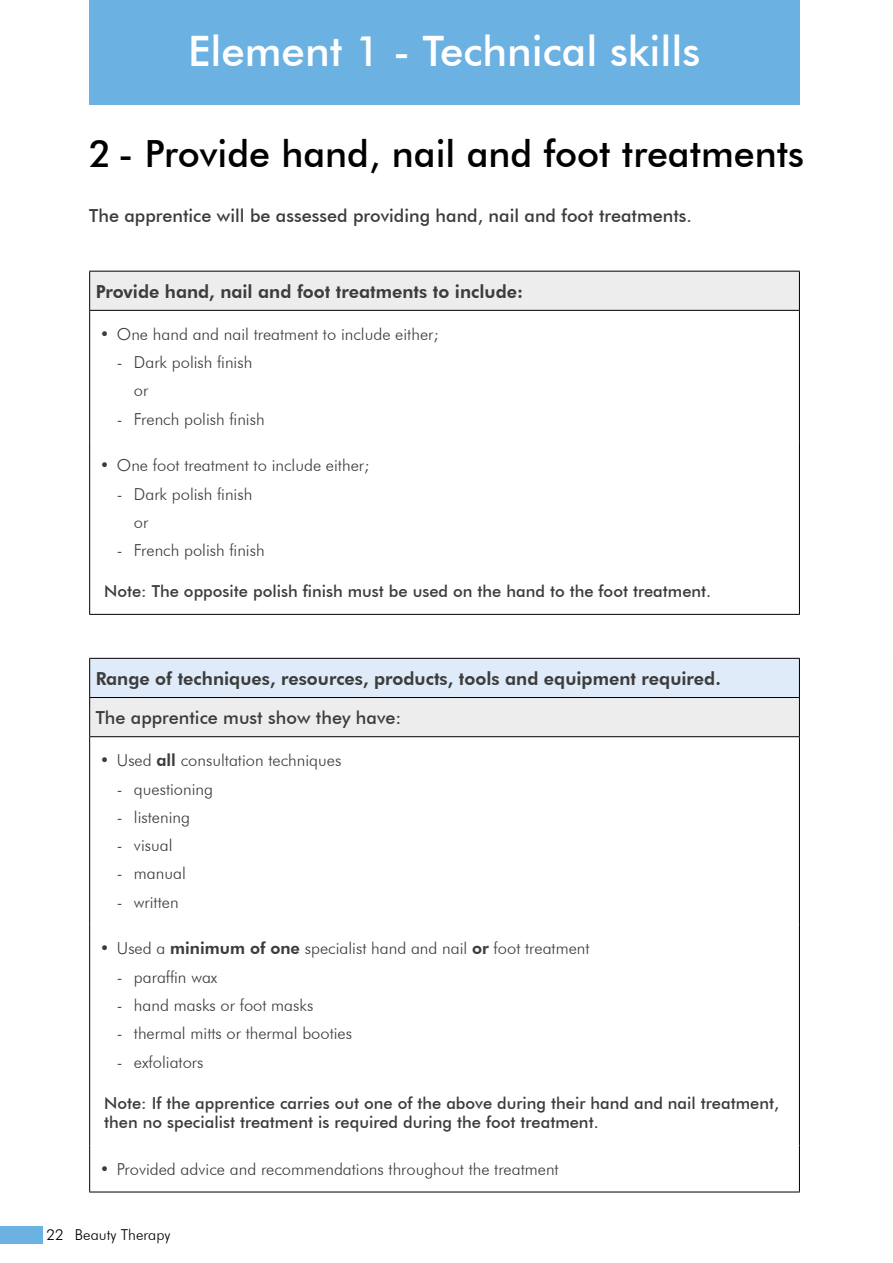
<style>
.page{position:relative;width:893px;height:1263px;background:#fff}
.page>*{position:absolute;margin:0;border:0;box-sizing:border-box;transform-origin:0 0}
.t1{font:500 42px "Futura BT";color:#fff}
.t2{font:500 37.5px "Futura BT";color:#000}
.t3{font:800 18px "Futura BT";color:#3c3c3b}
.t4{font:500 18px "Futura BT";color:#3c3c3b}
.t5{font:300 16.5px/28.3px "Futura BT";color:#3c3c3b}
.t6{font:500 16.5px/19.8px "Futura BT";color:#3c3c3b}
.t7{font:300 15px "Futura BT";color:#000}
.s1{font-weight:800}
</style>
<div class="page">
<div style="left:0;top:1227px;width:43px;height:17px;background:#6bb1e2"></div>
<div style="left:89px;top:0;width:710px;height:104px;background:#6bb1e2"></div>
<div style="left:90px;top:271px;width:709px;height:39px;background:#ededed"></div>
<svg style="left:90px;top:311px;width:709px;height:303px"></svg>
<hr style="left:89px;top:311px;width:1px;height:131px;background:#000">
<hr style="left:799px;top:311px;width:1px;height:131px;background:#000">
<hr style="left:89px;top:442px;width:1px;height:172px;background:#000">
<hr style="left:799px;top:442px;width:1px;height:172px;background:#000">
<hr style="left:89px;top:271px;width:711px;height:1px;background:#000">
<hr style="left:89px;top:271px;width:1px;height:39px;background:#000">
<hr style="left:799px;top:271px;width:1px;height:39px;background:#000">
<hr style="left:89px;top:310px;width:711px;height:1px;background:#000">
<hr style="left:89px;top:614px;width:711px;height:1px;background:#000">
<div style="left:90px;top:658px;width:709px;height:39px;background:#dfebf9"></div>
<div style="left:90px;top:697px;width:709px;height:40px;background:#ededed"></div>
<svg style="left:90px;top:737px;width:709px;height:454px"></svg>
<hr style="left:89px;top:1191px;width:711px;height:1px;background:#000">
<hr style="left:89px;top:697px;width:711px;height:1px;background:#000">
<hr style="left:89px;top:698px;width:1px;height:38px;background:#000">
<hr style="left:799px;top:698px;width:1px;height:38px;background:#000">
<hr style="left:89px;top:736px;width:711px;height:1px;background:#000">
<hr style="left:89px;top:737px;width:1px;height:188px;background:#000">
<hr style="left:799px;top:737px;width:1px;height:188px;background:#000">
<hr style="left:89px;top:925px;width:1px;height:220px;background:#000">
<hr style="left:799px;top:925px;width:1px;height:220px;background:#000">
<hr style="left:89px;top:1145px;width:1px;height:46px;background:#000">
<hr style="left:799px;top:1145px;width:1px;height:46px;background:#000">
<hr style="left:89px;top:658px;width:711px;height:1px;background:#000">
<hr style="left:89px;top:659px;width:1px;height:38px;background:#000">
<hr style="left:799px;top:659px;width:1px;height:38px;background:#000">
<h1 class="t1" style="left:188px;top:25px;width:514px">Element 1 - Technical skills</h1>
<h2 class="t2" style="left:89px;top:131px;width:716px">2 - Provide hand, nail and foot treatments</h2>
<p class="t4" style="left:89px;top:205px;width:604px">The apprentice will be assessed providing hand, nail and foot treatments.</p>
<p class="t3" style="left:96px;top:280px;width:429px">Provide hand, nail and foot treatments to include:</p>
<p class="t5" style="left:100px;top:320px;width:340px">• One hand and nail treatment to include either;</p>
<p class="t5" style="left:134px;top:348px;width:120px;text-indent:-17px">- Dark polish finish or</p>
<p class="t5" style="left:117px;top:405px;width:149px">- French polish finish</p>
<p class="t5" style="left:100px;top:451px;width:271px">• One foot treatment to include either;</p>
<p class="t5" style="left:134px;top:479px;width:120px;text-indent:-17px">- Dark polish finish or</p>
<p class="t5" style="left:117px;top:536px;width:149px">- French polish finish</p>
<p class="t6" style="left:104px;top:581px;width:608px">Note: The opposite polish finish must be used on the hand to the foot treatment.</p>
<p class="t3" style="left:96px;top:667px;width:627px">Range of techniques, resources, products, tools and equipment required.</p>
<p class="t4" style="left:96px;top:707px;width:307px">The apprentice must show they have:</p>
<p class="t5" style="left:100px;top:746px;width:243px">• Used <span class="s1">all</span> consultation techniques</p>
<p class="t5" style="left:117px;top:774px;width:98px">- questioning</p>
<p class="t5" style="left:117px;top:803px;width:75px">- listening</p>
<p class="t5" style="left:117px;top:831px;width:57px">- visual</p>
<p class="t5" style="left:117px;top:859px;width:70px">- manual</p>
<p class="t5" style="left:117px;top:887px;width:63px">- written</p>
<p class="t5" style="left:100px;top:934px;width:491px">• Used a <span class="s1">minimum of one</span> specialist hand and nail <span class="s1">or</span> foot treatment</p>
<p class="t5" style="left:117px;top:962px;width:102px">- paraffin wax</p>
<p class="t5" style="left:117px;top:991px;width:198px">- hand masks or foot masks</p>
<p class="t5" style="left:117px;top:1019px;width:237px">- thermal mitts or thermal booties</p>
<p class="t5" style="left:117px;top:1047px;width:88px">- exfoliators</p>
<p class="t6" style="left:104px;top:1093px;width:676px">Note: If the apprentice carries out one of the above during their hand and nail treatment, then no specialist treatment is required during the foot treatment.</p>
<p class="t5" style="left:100px;top:1155px;width:460px">• Provided advice and recommendations throughout the treatment</p>
<p class="t7" style="left:46px;top:1225px;width:126px">22 Beauty Therapy</p>
</div>
